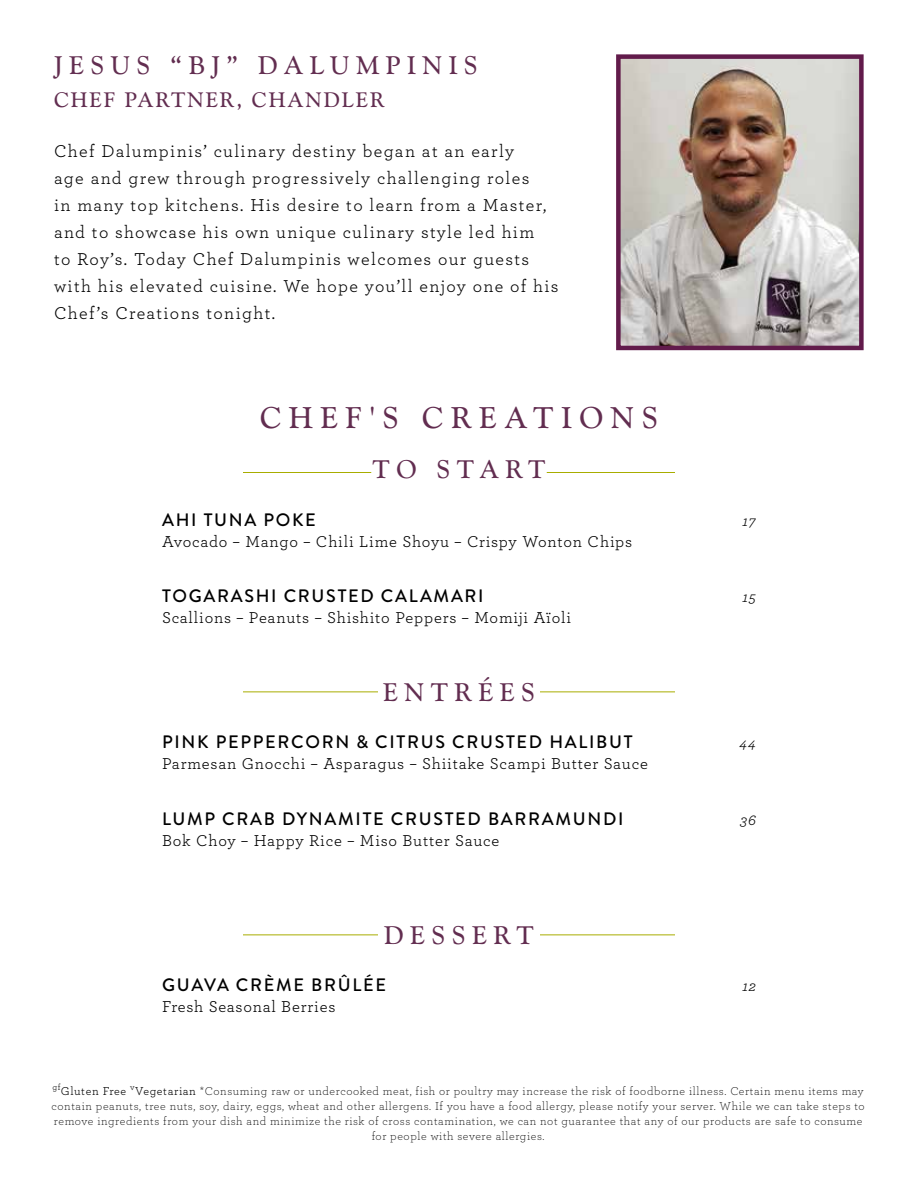
<style>
.page{position:relative;width:918px;height:1188px;background:#fff}
.page>*{position:absolute;margin:0;border:0;box-sizing:border-box;transform-origin:0 0}
.t1{font:30px "Goudy Catalogue BT";letter-spacing:.26em;color:#622d50}
.t2{font:25.5px "Goudy Catalogue BT";letter-spacing:.26em;color:#622d50}
.t3{font:21px "Goudy Catalogue BT";letter-spacing:.1em;color:#622d50}
.t4{font:18px/27px "Archer";letter-spacing:.075em;color:#000}
.t5{font:500 18px "Brandon Grotesque";letter-spacing:.095em;color:#000}
.t6{font:16.5px "Archer";letter-spacing:.05em;color:#000}
.t7{font:italic 15px "Archer";letter-spacing:.05em;color:#000}
.t8{font:300 12px/15px "Archer";letter-spacing:.05em;color:#000;text-align:center}
.s1{font-weight:400}
</style>
<div class="page">
<img style="left:621px;top:59px;width:238px;height:286px">
<div style="left:616px;top:54px;width:248px;height:296px;border:4px solid #621b4b"></div>
<hr style="left:243px;top:472px;width:128px;height:1px;background:#a8ad00">
<hr style="left:547px;top:472px;width:128px;height:1px;background:#a8ad00">
<hr style="left:243px;top:692px;width:135px;height:1px;background:#a8ad00">
<hr style="left:540px;top:692px;width:135px;height:1px;background:#a8ad00">
<hr style="left:243px;top:935px;width:135px;height:1px;background:#a8ad00">
<hr style="left:540px;top:935px;width:135px;height:1px;background:#a8ad00">
<h2 class="t2" style="left:54px;top:50px;width:425px">JESUS “BJ” DALUMPINIS</h2>
<h3 class="t3" style="left:54px;top:87px;width:332px">CHEF PARTNER, CHANDLER</h3>
<p class="t4" style="left:54px;top:136px;width:506px">Chef Dalumpinis’ culinary destiny began at an early<br>age and grew through progressively challenging roles<br>in many top kitchens. His desire to learn from a Master, and to showcase his own unique culinary style led him<br>to Roy’s. Today Chef Dalumpinis welcomes our guests with his elevated cuisine. We hope you’ll enjoy one of his Chef’s Creations tonight.</p>
<h1 class="t1" style="left:260px;top:399px;width:399px">CHEF'S CREATIONS</h1>
<h2 class="t2" style="left:372px;top:454px;width:175px">TO START</h2>
<h3 class="t5" style="left:162px;top:507px;width:155px">AHI TUNA POKE</h3>
<p class="t7" style="left:743px;top:510px;width:15px">17</p>
<h3 class="t6" style="left:162px;top:530px;width:472px">Avocado – Mango – Chili Lime Shoyu – Crispy Wonton Chips</h3>
<h3 class="t5" style="left:162px;top:583px;width:323px">TOGARASHI CRUSTED CALAMARI</h3>
<p class="t7" style="left:743px;top:586px;width:15px">15</p>
<h3 class="t6" style="left:162px;top:606px;width:411px">Scallions – Peanuts – Shishito Peppers – Momiji Aïoli</h3>
<h2 class="t2" style="left:383px;top:677px;width:153px">ENTRÉES</h2>
<h3 class="t5" style="left:162px;top:730px;width:472px">PINK PEPPERCORN &amp; CITRUS CRUSTED HALIBUT</h3>
<p class="t7" style="left:740px;top:733px;width:18px">44</p>
<h3 class="t6" style="left:162px;top:752px;width:487px">Parmesan Gnocchi – Asparagus – Shiitake Scampi Butter Sauce</h3>
<h3 class="t5" style="left:162px;top:806px;width:463px">LUMP CRAB DYNAMITE CRUSTED BARRAMUNDI</h3>
<p class="t7" style="left:740px;top:809px;width:17px">36</p>
<h3 class="t6" style="left:162px;top:829px;width:339px">Bok Choy – Happy Rice – Miso Butter Sauce</h3>
<h2 class="t2" style="left:384px;top:920px;width:151px">DESSERT</h2>
<h3 class="t5" style="left:162px;top:973px;width:225px">GUAVA CRÈME BRÛLÉE</h3>
<p class="t7" style="left:743px;top:976px;width:15px">12</p>
<h3 class="t6" style="left:162px;top:995px;width:175px">Fresh Seasonal Berries</h3>
<p class="t8" style="left:52px;top:1083px;width:815px"><sup>gf</sup><span class="s1">Gluten Free</span> <sup>v</sup><span class="s1">Vegetarian</span> *Consuming raw or undercooked meat, fish or poultry may increase the risk of foodborne illness. Certain menu items may contain peanuts, tree nuts, soy, dairy, eggs, wheat and other allergens. If you have a food allergy, please notify your server. While we can take steps to remove ingredients from your dish and minimize the risk of cross contamination, we can not guarantee that any of our products are safe to consume for people with severe allergies.</p>
</div>
